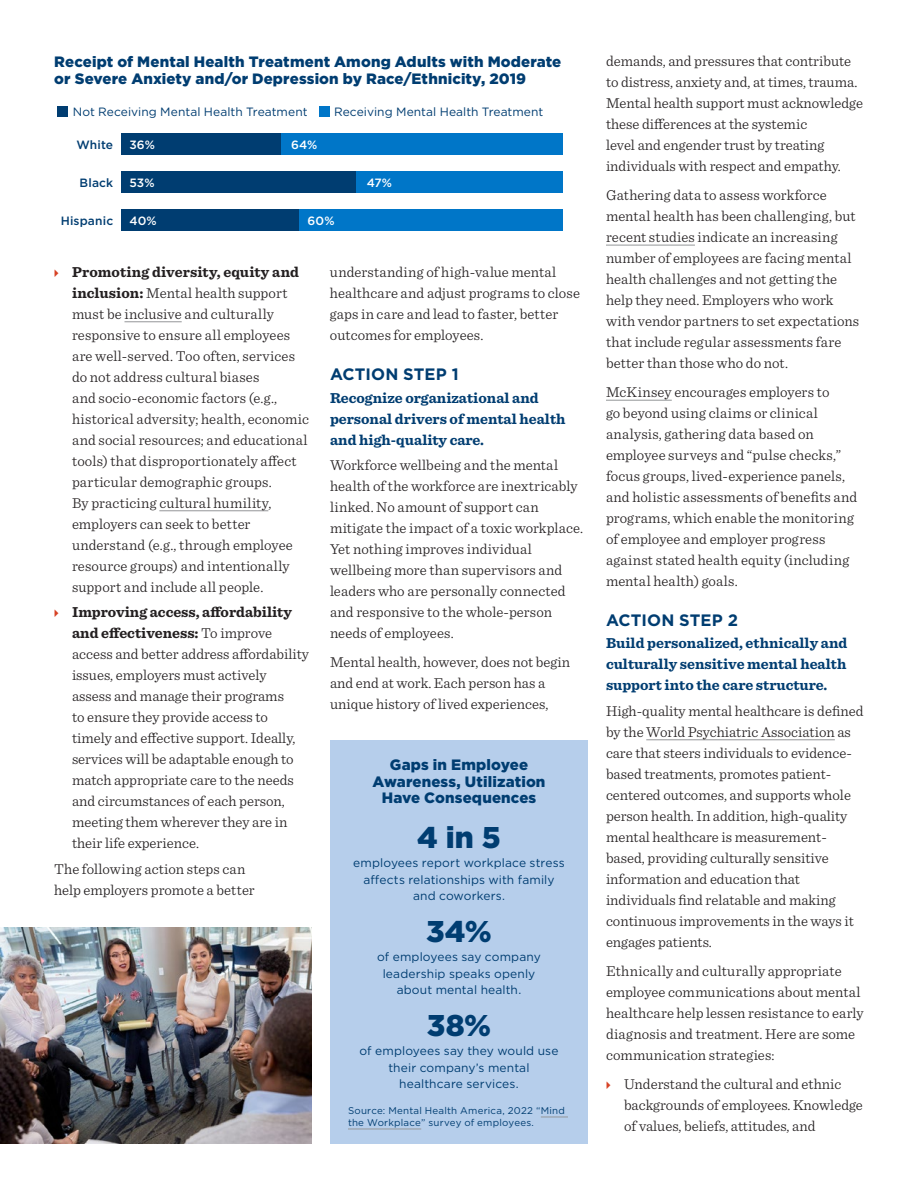
<style>
.page{position:relative;width:918px;height:1188px;background:#fff}
.page>*{position:absolute;margin:0;border:0;box-sizing:border-box;transform-origin:0 0}
.t1{font:900 30px "Gotham";color:#003d71}
.t2{font:700 16.5px "Gotham";letter-spacing:.005em;color:#003d71}
.t3{font:300 15px/21px "Sentinel";color:#231f20}
.t4{font:700 15px/21px "Sentinel";color:#003d71}
.t5{font:900 15px/16.5px "Gotham";letter-spacing:.01em;color:#003d71;text-align:center}
.t6{font:12px/16.5px "Gotham";letter-spacing:.01em;color:#003d71;text-align:center}
.t7{font:500 12px "Gotham";letter-spacing:.01em;color:#fff}
.t8{font:500 12px "Gotham";letter-spacing:.01em;color:#003d71}
.t9{font:9.75px/12px "Gotham";letter-spacing:.025em;color:#003d71}
.s1{font-weight:700}
</style>
<div class="page">
<hr style="left:124px;top:322px;width:58px;height:1px;background:#949698">
<hr style="left:159px;top:511px;width:109px;height:1px;background:#949698">
<hr style="left:606px;top:245px;width:89px;height:1px;background:#949698">
<hr style="left:606px;top:400px;width:66px;height:1px;background:#949698">
<hr style="left:646px;top:740px;width:189px;height:1px;background:#949698">
<div style="left:330px;top:740px;width:258px;height:404px;background:#b6ceeb"></div>
<svg style="left:541px;top:1117px;width:27px;height:1px"></svg>
<hr style="left:348px;top:1129px;width:73px;height:1px;background:#949698">
<div style="left:299px;top:209px;width:263px;height:22px;background:#0076c8"></div>
<div style="left:121px;top:209px;width:178px;height:22px;background:#003d71"></div>
<div style="left:356px;top:171px;width:206px;height:22px;background:#0076c8"></div>
<div style="left:121px;top:171px;width:235px;height:22px;background:#003d71"></div>
<div style="left:280px;top:133px;width:282px;height:22px;background:#0076c8"></div>
<div style="left:121px;top:133px;width:160px;height:22px;background:#003d71"></div>
<div style="left:57px;top:106px;width:11px;height:11px;background:#003d71"></div>
<div style="left:319px;top:106px;width:11px;height:11px;background:#0076c8"></div>
<img style="left:0;top:928px;width:312px;height:216px">
<p class="t5" style="left:54px;top:53px;width:509px;text-align:left">Receipt of Mental Health Treatment Among Adults with Moderate or Severe Anxiety and/or Depression by Race/Ethnicity, 2019</p>
<p class="t6" style="left:73px;top:103px;width:236px">Not Receiving Mental Health Treatment</p>
<p class="t6" style="left:334px;top:103px;width:211px">Receiving Mental Health Treatment</p>
<p class="t8" style="left:76px;top:137px;width:38px">White</p>
<p class="t7" style="left:129px;top:137px;width:27px">36%</p>
<p class="t7" style="left:291px;top:137px;width:28px">64%</p>
<p class="t8" style="left:80px;top:175px;width:35px">Black</p>
<p class="t8" style="left:61px;top:213px;width:54px">Hispanic</p>
<p class="t7" style="left:129px;top:175px;width:27px">53%</p>
<p class="t7" style="left:367px;top:175px;width:27px">47%</p>
<p class="t7" style="left:129px;top:213px;width:29px">40%</p>
<p class="t7" style="left:308px;top:213px;width:28px">60%</p>
<p class="t3" style="left:72px;top:260px;width:239px"><span class="s1">Promoting diversity, equity and inclusion:</span> Mental health support must be inclusive and culturally responsive to ensure all employees are well-served. Too often, services do not address cultural biases<br>and socio-economic factors (e.g., historical adversity; health, economic and social resources; and educational tools) that disproportionately affect particular demographic groups.<br>By practicing cultural humility, employers can seek to better understand (e.g., through employee resource groups) and intentionally support and include all people.</p>
<p class="t3" style="left:72px;top:601px;width:239px"><span class="s1">Improving access, affordability and effectiveness:</span> To improve access and better address affordability issues, employers must actively assess and manage their programs<br>to ensure they provide access to timely and effective support. Ideally, services will be adaptable enough to match appropriate care to the needs and circumstances of each person, meeting them wherever they are in their life experience.</p>
<p class="t3" style="left:54px;top:857px;width:202px">The following action steps can help employers promote a better</p>
<p class="t3" style="left:330px;top:261px;width:251px">understanding of high-value mental healthcare and adjust programs to close gaps in care and lead to faster, better outcomes for employees.</p>
<p class="t2" style="left:330px;top:363px;width:130px">ACTION STEP 1</p>
<p class="t4" style="left:330px;top:386px;width:237px">Recognize organizational and personal drivers of mental health and high-quality care.</p>
<p class="t3" style="left:330px;top:454px;width:255px">Workforce wellbeing and the mental health of the workforce are inextricably linked. No amount of support can mitigate the impact of a toxic workplace.<br>Yet nothing improves individual wellbeing more than supervisors and leaders who are personally connected and responsive to the whole-person needs of employees.</p>
<p class="t3" style="left:330px;top:651px;width:242px">Mental health, however, does not begin and end at work. Each person has a unique history of lived experiences,</p>
<p class="t5" style="left:372px;top:756px;width:175px">Gaps in Employee<br>Awareness, Utilization<br>Have Consequences</p>
<h1 class="t1" style="left:417px;top:817px;width:85px">4 in 5</h1>
<p class="t6" style="left:353px;top:854px;width:213px">employees report workplace stress affects relationships with family and coworkers.</p>
<h1 class="t1" style="left:426px;top:911px;width:67px">34%</h1>
<p class="t6" style="left:377px;top:949px;width:165px">of employees say company leadership speaks openly about mental health.</p>
<h1 class="t1" style="left:427px;top:1005px;width:66px">38%</h1>
<p class="t6" style="left:360px;top:1043px;width:200px">of employees say they would use their company’s mental healthcare services.</p>
<p class="t9" style="left:348px;top:1104px;width:219px">Source: Mental Health America, 2022 “Mind the Workplace” survey of employees.</p>
<p class="t3" style="left:606px;top:49px;width:259px">demands, and pressures that contribute to distress, anxiety and, at times, trauma.<br>Mental health support must acknowledge these differences at the systemic<br>level and engender trust by treating individuals with respect and empathy.</p>
<p class="t3" style="left:606px;top:184px;width:255px">Gathering data to assess workforce mental health has been challenging, but recent studies indicate an increasing number of employees are facing mental health challenges and not getting the help they need. Employers who work with vendor partners to set expectations that include regular assessments fare better than those who do not.</p>
<p class="t3" style="left:606px;top:381px;width:253px">McKinsey encourages employers to<br>go beyond using claims or clinical analysis, gathering data based on employee surveys and “pulse checks,” focus groups, lived-experience panels, and holistic assessments of benefits and programs, which enable the monitoring of employee and employer progress against stated health equity (including mental health) goals.</p>
<p class="t2" style="left:606px;top:609px;width:134px">ACTION STEP 2</p>
<p class="t4" style="left:606px;top:632px;width:243px;text-align:justify">Build personalized, ethnically and culturally sensitive mental health support into the care structure.</p>
<p class="t3" style="left:606px;top:699px;width:259px">High-quality mental healthcare is defined by the World Psychiatric Association as care that steers individuals to evidence&shy;based treatments, promotes patient&shy;centered outcomes, and supports whole person health. In addition, high-quality mental healthcare is measurement&shy;based, providing culturally sensitive information and education that individuals find relatable and making continuous improvements in the ways it engages patients.</p>
<p class="t3" style="left:606px;top:959px;width:259px">Ethnically and culturally appropriate employee communications about mental healthcare help lessen resistance to early diagnosis and treatment. Here are some communication strategies:</p>
<p class="t3" style="left:624px;top:1072px;width:240px">Understand the cultural and ethnic backgrounds of employees. Knowledge of values, beliefs, attitudes, and</p>
</div>
